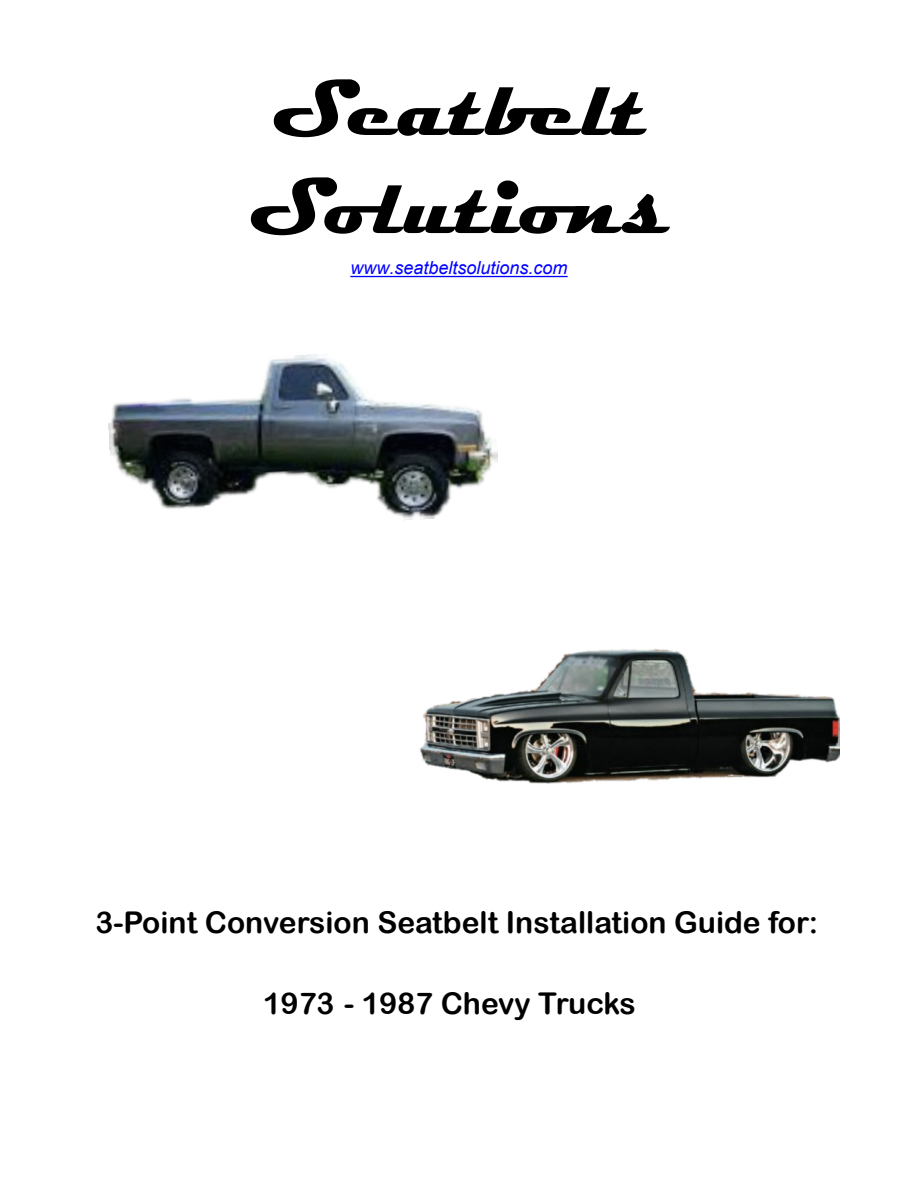
<style>
.page{position:relative;width:918px;height:1188px;background:#fff}
.page>*{position:absolute;margin:0;border:0;box-sizing:border-box;transform-origin:0 0}
.t1{font:700 81px/98.1px "Magneto";color:#000}
.t2{font:30px "Arial Rounded MT Bold";color:#000}
.t3{font:italic 18px "Arial";color:#00f}
</style>
<div class="page">
<hr style="left:350px;top:276px;width:218px;height:1px;background:#00f">
<img style="left:419px;top:648px;width:420px;height:136px">
<img style="left:108px;top:354px;width:390px;height:167px">
<h1 class="t1" style="left:248px;top:62px;width:423px">Seatbelt<br>Solutions</h1>
<p class="t3" style="left:350px;top:261px;width:219px">www.seatbeltsolutions.com</p>
<p class="t2" style="left:96px;top:911px;width:724px">3-Point Conversion Seatbelt Installation Guide for:</p>
<p class="t2" style="left:263px;top:993px;width:374px">1973 - 1987 Chevy Trucks</p>
</div>
